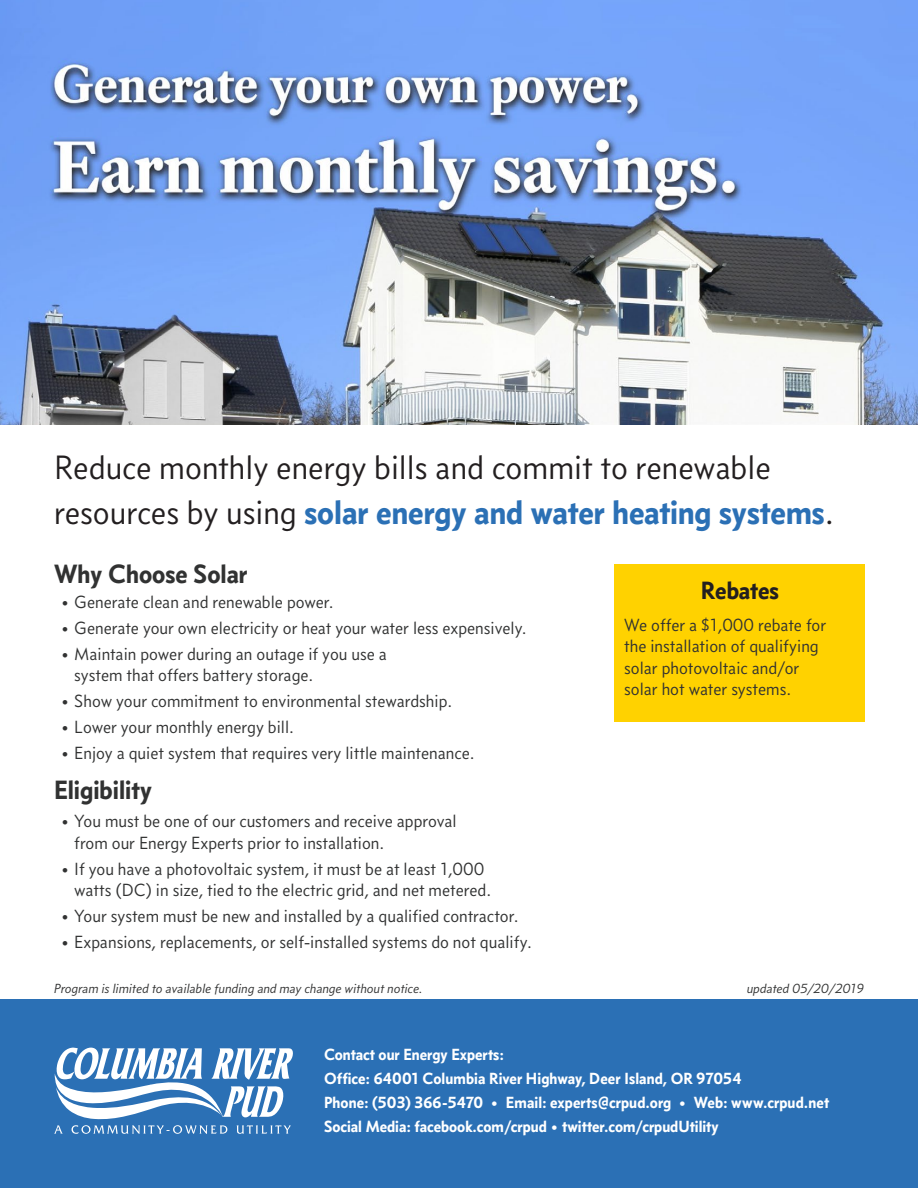
<style>
.page{position:relative;width:918px;height:1188px;background:#fff}
.page>*{position:absolute;margin:0;border:0;box-sizing:border-box;transform-origin:0 0}
.IntroParagraph{font:34.5px/45px "Concourse T3";color:#231f20}
.Headings{font:27px "Concourse T6";color:#313232}
.t1{font:25.5px "Concourse T6";letter-spacing:-.005em;color:#231f20}
.Body_Text{font:18px/21.6px "Concourse T3";color:#313232}
.Footer_Text{font:16.5px "Concourse T6";color:#fff}
.Body_Text-2{font:italic 13.5px "Concourse T3";color:#313232}
.s1{font-weight:700;color:#2b70b5}
</style>
<div class="page">
<div style="left:0;top:999px;width:918px;height:189px;background:#2b70b5"></div>
<svg style="left:54px;top:1048px;width:239px;height:86px"></svg>
<img style="left:0;top:0;width:918px;height:424px">
<div style="left:615px;top:564px;width:250px;height:157px;background:#ffd200"></div>
<p class="IntroParagraph" style="left:54px;top:445px;width:782px">Reduce monthly energy bills and commit to renewable resources by using <span class="s1">solar energy and water heating systems</span>.</p>
<p class="Headings" style="left:54px;top:557px;width:195px">Why Choose Solar</p>
<p class="Body_Text" style="left:61px;top:591px;width:275px">• Generate clean and renewable power.</p>
<p class="Body_Text" style="left:61px;top:617px;width:468px">• Generate your own electricity or heat your water less expensively.</p>
<p class="Body_Text" style="left:74px;top:643px;width:314px;text-indent:-14px">• Maintain power during an outage if you use a system that offers battery storage.</p>
<p class="Body_Text" style="left:61px;top:690px;width:393px">• Show your commitment to environmental stewardship.</p>
<p class="Body_Text" style="left:61px;top:716px;width:235px">• Lower your monthly energy bill.</p>
<p class="Body_Text" style="left:61px;top:742px;width:415px">• Enjoy a quiet system that requires very little maintenance.</p>
<p class="Headings" style="left:54px;top:773px;width:100px">Eligibility</p>
<p class="Body_Text" style="left:74px;top:810px;width:384px;text-indent:-14px">• You must be one of our customers and receive approval from our Energy Experts prior to installation.</p>
<p class="Body_Text" style="left:74px;top:858px;width:419px;text-indent:-14px">• If you have a photovoltaic system, it must be at least 1,000 watts (DC) in size, tied to the electric grid, and net metered.</p>
<p class="Body_Text" style="left:61px;top:905px;width:459px">• Your system must be new and installed by a qualified contractor.</p>
<p class="Body_Text" style="left:61px;top:931px;width:473px">• Expansions, replacements, or self-installed systems do not qualify.</p>
<p class="t1" style="left:701px;top:575px;width:80px">Rebates</p>
<p class="Body_Text" style="left:624px;top:614px;width:203px">We offer a $1,000 rebate for the installation of qualifying solar photovoltaic and/or solar hot water systems.</p>
<p class="Body_Text-2" style="left:54px;top:980px;width:370px">Program is limited to available funding and may change without notice.</p>
<p class="Body_Text-2" style="left:747px;top:980px;width:118px">updated 05/20/2019</p>
<p class="Footer_Text" style="left:324px;top:1044px;width:181px">Contact our Energy Experts:</p>
<p class="Footer_Text" style="left:324px;top:1068px;width:419px">Office: 64001 Columbia River Highway, Deer Island, OR 97054</p>
<p class="Footer_Text" style="left:324px;top:1092px;width:507px">Phone: (503) 366-5470 • Email: experts@crpud.org • Web: www.crpud.net</p>
<p class="Footer_Text" style="left:324px;top:1116px;width:396px">Social Media: facebook.com/crpud • twitter.com/crpudUtility</p>
</div>
